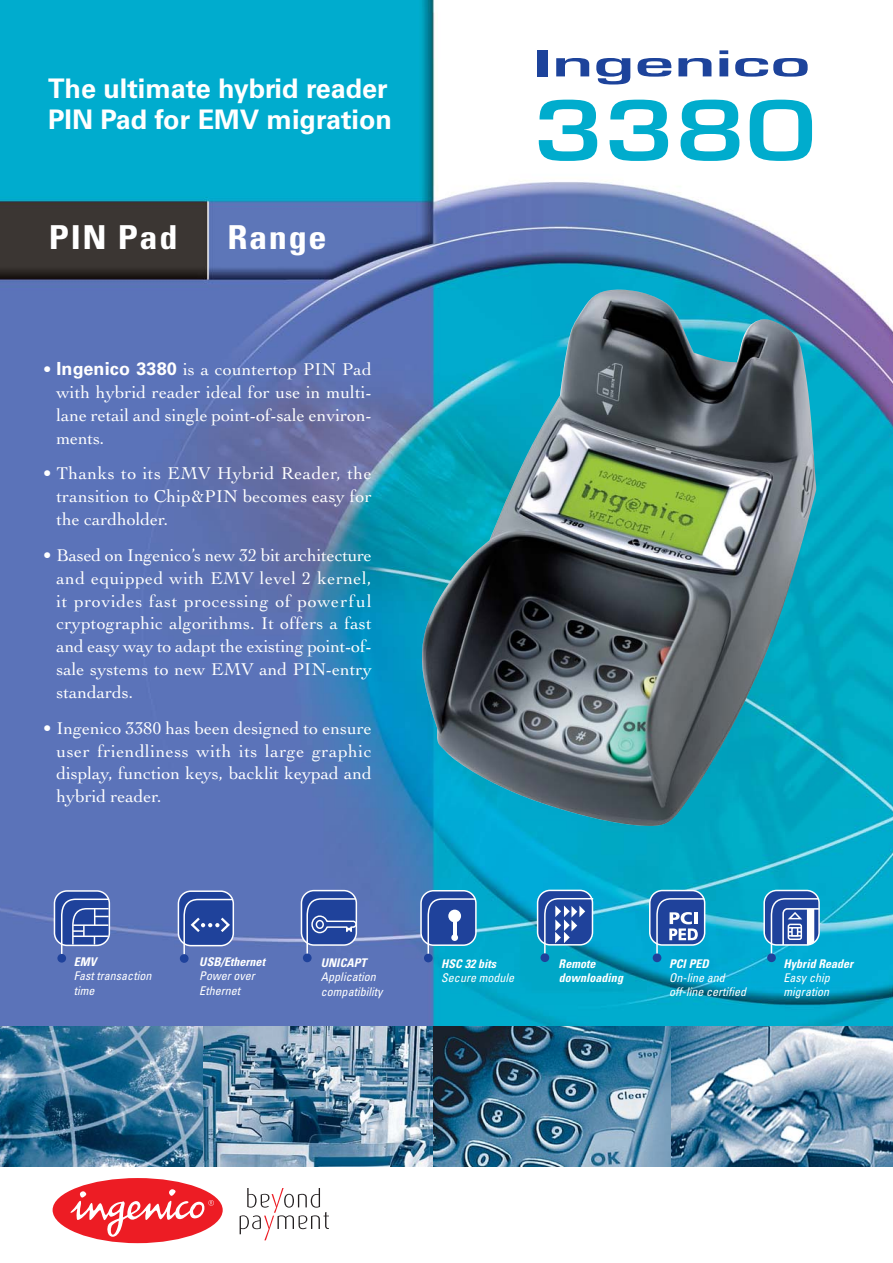
<style>
.page{position:relative;width:893px;height:1263px;background:#fff}
.page>*{position:absolute;margin:0;border:0;box-sizing:border-box;transform-origin:0 0}
.t1{font:600 80.4px "Eurostile";color:#00accd;scale:1.25 1}
.t2{font:600 34.65px "Eurostile";color:#1d439b;scale:2 1}
.t3{font:700 condensed 33px "Univers";letter-spacing:.045em;color:#fff;scale:1.1 1}
.t4{font:700 27px/31.5px "Univers";color:#fff}
.t5{font:18px/22.8px "Cochin";color:#fff;text-align:justify}
.t6{font:italic condensed 12px/14.4px "Univers";color:#fff}
.t7{font:italic 700 condensed 12px/14.4px "Univers";color:#fff}
.s1{font-family:"Univers";font-weight:700}
</style>
<div class="page">
<img style="left:0;top:0;width:892px;height:1026px">
<img style="left:0;top:1026px;width:203px;height:141px">
<img style="left:203px;top:1026px;width:230px;height:141px">
<img style="left:433px;top:1026px;width:239px;height:141px">
<img style="left:672px;top:1026px;width:220px;height:141px">
<div style="left:54px;top:890px;width:56px;height:56px;background:#1f429b;border:2px solid #fff;border-radius:13px"></div>
<div style="left:57px;top:954px;width:9px;height:9px;background:#1f429b;border-radius:50%"></div>
<svg style="left:60px;top:898px;width:50px;height:60px"></svg>
<div style="left:178px;top:890px;width:56px;height:56px;background:#1f429b;border:2px solid #fff;border-radius:13px"></div>
<div style="left:180px;top:954px;width:9px;height:9px;background:#1f429b;border-radius:50%"></div>
<svg style="left:183px;top:898px;width:51px;height:60px"></svg>
<div style="left:301px;top:890px;width:56px;height:56px;background:#1f429b;border:2px solid #fff;border-radius:13px"></div>
<div style="left:303px;top:954px;width:9px;height:8px;background:#1f429b;border-radius:50%"></div>
<svg style="left:306px;top:897px;width:51px;height:61px"></svg>
<div style="left:316px;top:920px;width:8px;height:9px;border:1px solid #fff;border-radius:50%"></div>
<div style="left:420px;top:890px;width:57px;height:56px;background:#1f429b;border:2px solid #fff;border-radius:13px"></div>
<svg style="left:427px;top:898px;width:50px;height:60px"></svg>
<div style="left:424px;top:954px;width:9px;height:8px;background:#1f429b;border-radius:50%"></div>
<div style="left:448px;top:910px;width:13px;height:12px;background:#fff;border-radius:50%"></div>
<div style="left:451px;top:934px;width:7px;height:7px;background:#fff;border-radius:50%"></div>
<hr style="left:453px;top:921px;width:3px;height:15px;background:#fff">
<div style="left:537px;top:890px;width:56px;height:56px;background:#1f429b;border:2px solid #fff;border-radius:13px"></div>
<div style="left:540px;top:953px;width:9px;height:9px;background:#1f429b;border-radius:50%"></div>
<svg style="left:543px;top:897px;width:52px;height:60px"></svg>
<div style="left:650px;top:891px;width:55px;height:54px;background:#1f429b;border-radius:13px"></div>
<div style="left:649px;top:890px;width:56px;height:56px;border:2px solid #fff;border-radius:13px"></div>
<div style="left:653px;top:953px;width:8px;height:9px;background:#1f429b;border-radius:50%"></div>
<svg style="left:655px;top:897px;width:51px;height:61px"></svg>
<div style="left:763px;top:890px;width:57px;height:56px;background:#1f429b;border:2px solid #fff;border-radius:13px"></div>
<div style="left:767px;top:953px;width:9px;height:9px;background:#1f429b;border-radius:50%"></div>
<svg style="left:770px;top:897px;width:50px;height:61px"></svg>
<svg style="left:791px;top:927px;width:7px;height:10px"></svg>
<img style="left:421px;top:289px;width:396px;height:538px">
<svg style="left:240px;top:1188px;width:89px;height:52px"></svg>
<div style="left:53px;top:1178px;width:170px;height:65px;background:#ed1c24;border-radius:50%"></div>
<svg style="left:69px;top:1189px;width:145px;height:48px"></svg>
<h3 class="t4" style="left:48px;top:75px;width:345px">The ultimate hybrid reader<br>PIN Pad for EMV migration</h3>
<h3 class="t3" style="left:49px;top:225px;width:118px">PIN Pad</h3>
<h3 class="t3" style="left:227px;top:225px;width:92px">Range</h3>
<p class="t5" style="left:56px;top:360px;width:317px;text-indent:-14px">• <span class="s1">Ingenico 3380</span> is a countertop PIN Pad with hybrid reader ideal for use in multi&shy;lane retail and single point-of-sale environ&shy;ments.</p>
<p class="t5" style="left:56px;top:464px;width:317px;text-indent:-14px">• Thanks to its EMV Hybrid Reader, the transition to Chip&amp;PIN becomes easy for the cardholder.</p>
<p class="t5" style="left:56px;top:545px;width:317px;text-indent:-13px">• Based on Ingenico’s new 32 bit architecture and equipped with EMV level 2 kernel, it provides fast processing of powerful cryptographic algorithms. It offers a fast and easy way to adapt the existing point-of&shy;sale systems to new EMV and PIN-entry standards.</p>
<p class="t5" style="left:56px;top:718px;width:317px;text-indent:-13px">• Ingenico 3380 has been designed to ensure user friendliness with its large graphic display, function keys, backlit keypad and hybrid reader.</p>
<h2 class="t2" style="left:533px;top:50px;width:140px">Ingenico</h2>
<h1 class="t1" style="left:533px;top:100px;width:228px">3380</h1>
<p class="t7" style="left:74px;top:956px;width:24px">EMV</p>
<p class="t6" style="left:74px;top:970px;width:82px">Fasttransaction time</p>
<p class="t7" style="left:199px;top:956px;width:70px">USB/Ethernet</p>
<p class="t6" style="left:199px;top:970px;width:59px">Powerover<br>Ethernet</p>
<p class="t7" style="left:321px;top:957px;width:47px">UNICAPT</p>
<p class="t6" style="left:321px;top:971px;width:63px">Application compatibility</p>
<p class="t7" style="left:441px;top:957px;width:59px">HSC 32 bits</p>
<p class="t6" style="left:441px;top:972px;width:77px">Secure module</p>
<p class="t7" style="left:559px;top:957px;width:68px">Remote downloading</p>
<p class="t7" style="left:669px;top:957px;width:43px">PCIPED</p>
<p class="t6" style="left:669px;top:972px;width:81px">On-line and off-line certified</p>
<p class="t7" style="left:783px;top:957px;width:74px">Hybrid Reader</p>
<p class="t6" style="left:783px;top:972px;width:50px">Easy chip migration</p>
</div>
